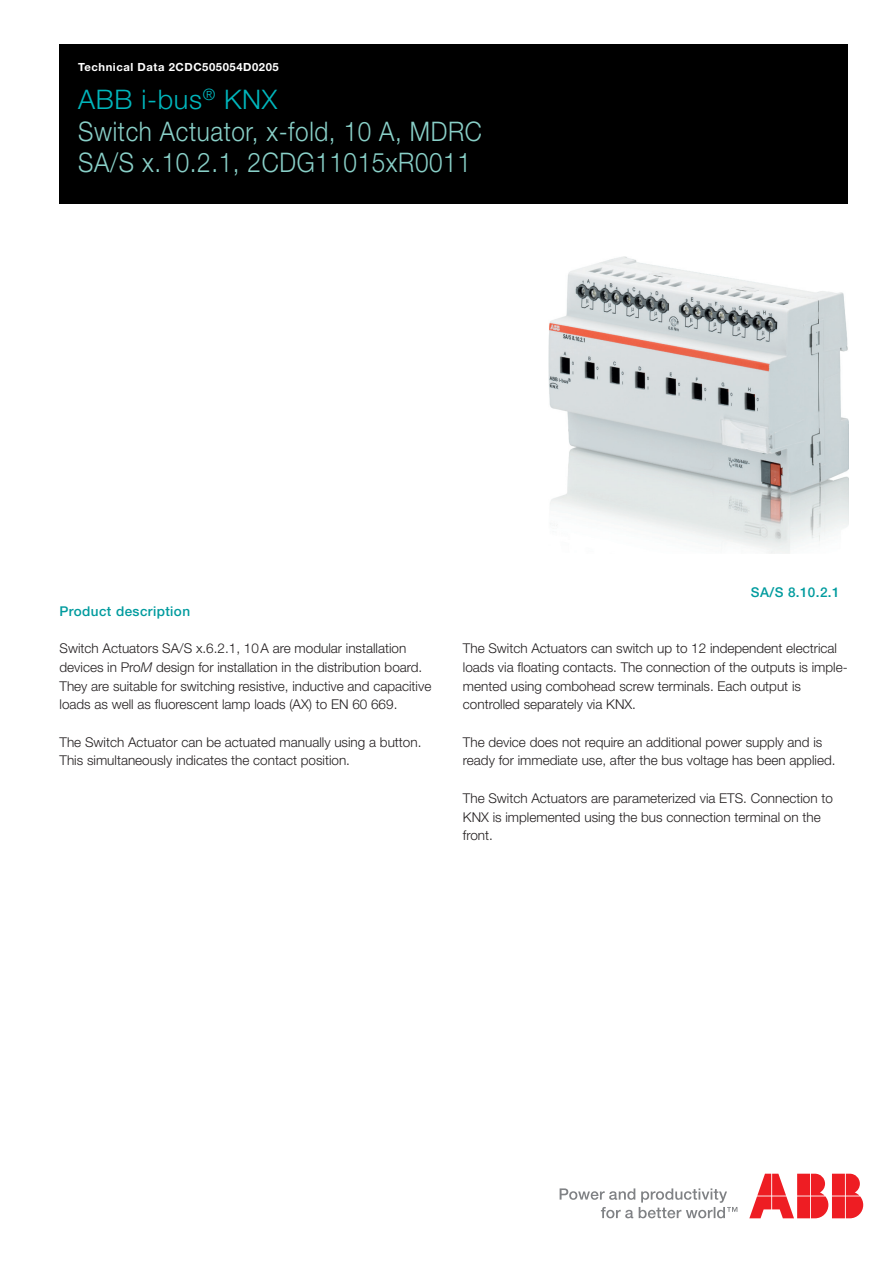
<style>
.page{position:relative;width:893px;height:1263px;background:#fff}
.page>*{position:absolute;margin:0;border:0;box-sizing:border-box;transform-origin:0 0}
.t1{font:300 27px/31.5px "Helvetica Neue LT";letter-spacing:.025em;color:#89d0c8;scale:.9 1}
.t2{font:300 13.5px/18.8px "Helvetica Neue LT";color:#231f20}
.t3{font:500 13.5px "Helvetica Neue LT";letter-spacing:.03em;color:#009b9e}
.t4{font:700 11.25px "Helvetica Neue LT";letter-spacing:.05em;color:#fff}
.s1{color:#00b6bc}
.s2{font-style:italic}
</style>
<div class="page">
<img style="left:549px;top:257px;width:299px;height:296px">
<svg style="left:560px;top:1188px;width:177px;height:30px"></svg>
<svg style="left:749px;top:1174px;width:114px;height:44px"></svg>
<div style="left:60px;top:45px;width:788px;height:159px;background:#000"></div>
<p class="t4" style="left:78px;top:60px;width:202px">Technical Data 2CDC505054D0205</p>
<h1 class="t1" style="left:78px;top:84px;width:450px"><span class="s1">ABB i-bus</span><sup>®</sup> <span class="s1">KNX<br></span>Switch Actuator, x-fold, 10 A, MDRC<br>SA/S x.10.2.1, 2CDG11015xR0011</h1>
<p class="t3" style="left:60px;top:603px;width:132px">Product description</p>
<p class="t3" style="left:751px;top:584px;width:90px">SA/S 8.10.2.1</p>
<p class="t2" style="left:60px;top:639px;width:373px">Switch Actuators SA/S x.6.2.1, 10A are modular installation devices in Pro<span class="s2">M</span> design for installation in the distribution board.<br>They are suitable for switching resistive, inductive and capacitive loads as well as fluorescent lamp loads (AX) to EN 60 669.</p>
<p class="t2" style="left:60px;top:732px;width:363px">The Switch Actuator can be actuated manually using a button.<br>This simultaneously indicates the contact position.</p>
<p class="t2" style="left:463px;top:639px;width:386px">The Switch Actuators can switch up to 12 independent electrical loads via floating contacts. The connection of the outputs is imple&shy;mented using combohead screw terminals. Each output is controlled separately via KNX.</p>
<p class="t2" style="left:463px;top:732px;width:374px">The device does not require an additional power supply and is ready for immediate use, after the bus voltage has been applied.</p>
<p class="t2" style="left:463px;top:788px;width:371px">The Switch Actuators are parameterized via ETS. Connection to<br>KNX is implemented using the bus connection terminal on the front.</p>
</div>
